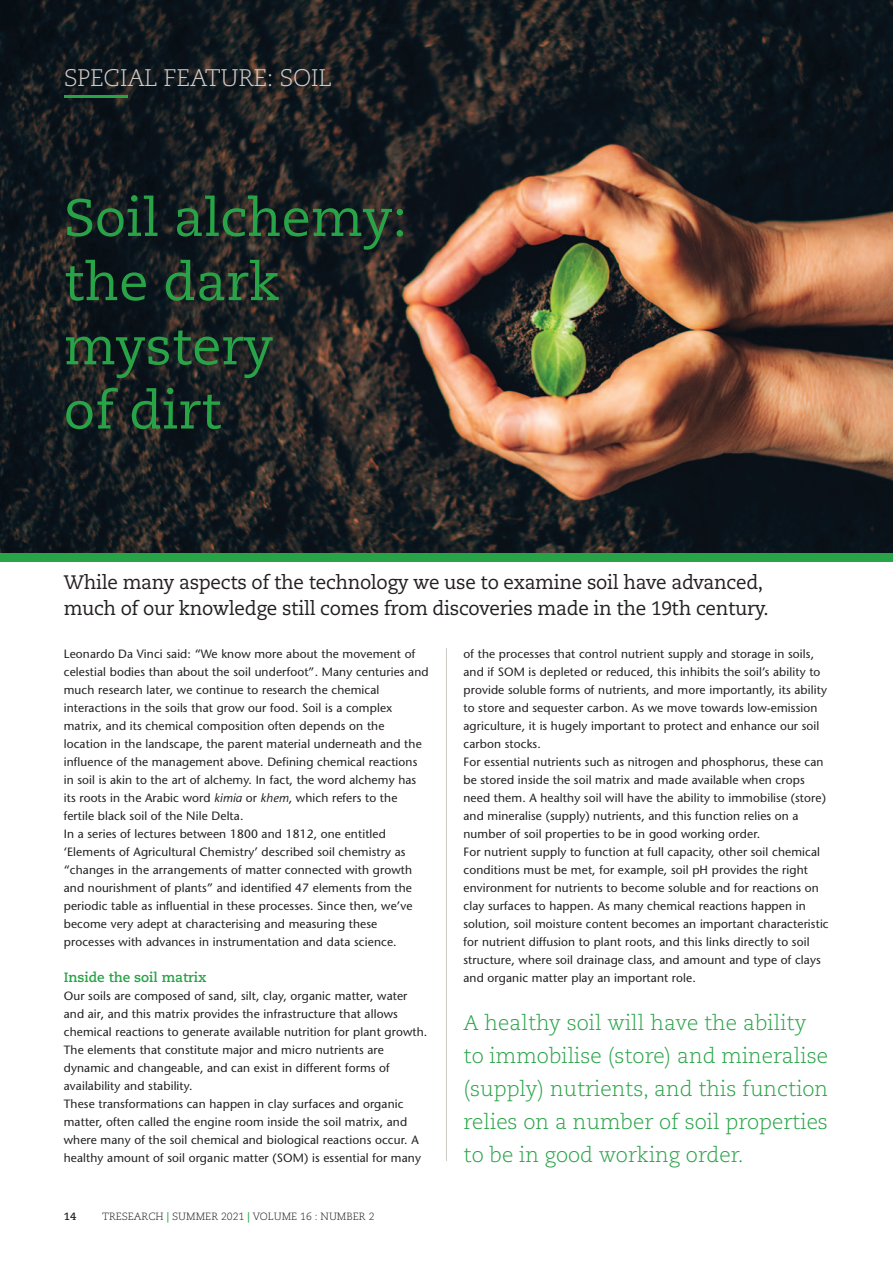
<style>
.page{position:relative;width:893px;height:1263px;background:#fff}
.page>*{position:absolute;margin:0;border:0;box-sizing:border-box;transform-origin:0 0}
.t1{font:52.5px/64.2px "Caecilia";color:#29a347}
.t2{font:300 24px "Caecilia";letter-spacing:-.015em;color:#cecac5}
.t3{font:300 21px/33px "Caecilia";color:#29a347}
.t4{font:19.5px/25.5px "Caecilia";letter-spacing:-.015em;color:#231f20}
.t5{font:700 13.5px "Caecilia";color:#29a347}
.t6{font:12px/18px "Stone Sans";letter-spacing:.01em;color:#231f20}
.t7{font:300 10.5px "Caecilia";color:#231f20}
.t8{font:700 10.5px "Caecilia";color:#231f20}
.s1{font-style:italic}
.s2{font-weight:700;color:#29a347}
</style>
<div class="page">
<hr style="left:446px;top:648px;width:1px;height:513px;background:#cecac5">
<img style="left:0;top:0;width:893px;height:553px">
<div style="left:0;top:553px;width:893px;height:8px;background:#29a347"></div>
<hr style="left:64px;top:95px;width:64px;height:2px;background:#29a347">
<p class="t2" style="left:64px;top:68px;width:270px">SPECIAL FEATURE: SOIL</p>
<p class="t1" style="left:64px;top:190px;width:345px">Soil alchemy:</p>
<p class="t1" style="left:64px;top:254px;width:217px">the dark mystery</p>
<p class="t1" style="left:64px;top:383px;width:159px">of dirt</p>
<p class="t4" style="left:64px;top:571px;width:706px">While many aspects of the technology we use to examine soil have advanced, much of our knowledge still comes from discoveries made in the 19th century.</p>
<p class="t6" style="left:64px;top:646px;width:366px">Leonardo Da Vinci said: “We know more about the movement of celestial bodies than about the soil underfoot”. Many centuries and much research later, we continue to research the chemical interactions in the soils that grow our food. Soil is a complex matrix, and its chemical composition often depends on the location in the landscape, the parent material underneath and the influence of the management above. Defining chemical reactions in soil is akin to the art of alchemy. In fact, the word alchemy has its roots in the Arabic word <span class="s1">kimia</span> or <span class="s1">khem</span>, which refers to the fertile black soil of the Nile Delta.</p>
<p class="t6" style="left:64px;top:826px;width:350px">In a series of lectures between 1800 and 1812, one entitled ‘Elements of Agricultural Chemistry’ described soil chemistry as “changes in the arrangements of matter connected with growth and nourishment of plants” and identified 47 elements from the periodic table as influential in these processes. Since then, we’ve become very adept at characterising and measuring these processes with advances in instrumentation and data science.</p>
<p class="t5" style="left:64px;top:971px;width:144px">Inside the soil matrix</p>
<p class="t6" style="left:64px;top:988px;width:365px">Our soils are composed of sand, silt, clay, organic matter, water and air, and this matrix provides the infrastructure that allows chemical reactions to generate available nutrition for plant growth.<br>The elements that constitute major and micro nutrients are dynamic and changeable, and can exist in different forms of availability and stability.</p>
<p class="t6" style="left:64px;top:1096px;width:359px">These transformations can happen in clay surfaces and organic matter, often called the engine room inside the soil matrix, and where many of the soil chemical and biological reactions occur. A healthy amount of soil organic matter (SOM) is essential for many</p>
<p class="t8" style="left:64px;top:1212px;width:14px">14</p>
<p class="t7" style="left:102px;top:1212px;width:274px">TRESEARCH <span class="s2">|</span> SUMMER 2021 <span class="s2">|</span> VOLUME 16 : NUMBER 2</p>
<p class="t6" style="left:463px;top:646px;width:365px">of the processes that control nutrient supply and storage in soils, and if SOM is depleted or reduced, this inhibits the soil’s ability to provide soluble forms of nutrients, and more importantly, its ability to store and sequester carbon. As we move towards low-emission agriculture, it is hugely important to protect and enhance our soil carbon stocks.</p>
<p class="t6" style="left:463px;top:754px;width:364px">For essential nutrients such as nitrogen and phosphorus, these can be stored inside the soil matrix and made available when crops need them. A healthy soil will have the ability to immobilise (store) and mineralise (supply) nutrients, and this function relies on a number of soil properties to be in good working order.</p>
<p class="t6" style="left:463px;top:844px;width:367px">For nutrient supply to function at full capacity, other soil chemical conditions must be met, for example, soil pH provides the right environment for nutrients to become soluble and for reactions on clay surfaces to happen. As many chemical reactions happen in solution, soil moisture content becomes an important characteristic for nutrient diffusion to plant roots, and this links directly to soil structure, where soil drainage class, and amount and type of clays and organic matter play an important role.</p>
<p class="t3" style="left:463px;top:1008px;width:366px">A healthy soil will have the ability to immobilise (store) and mineralise (supply) nutrients, and this function relies on a number of soil properties to be in good working order.</p>
</div>
